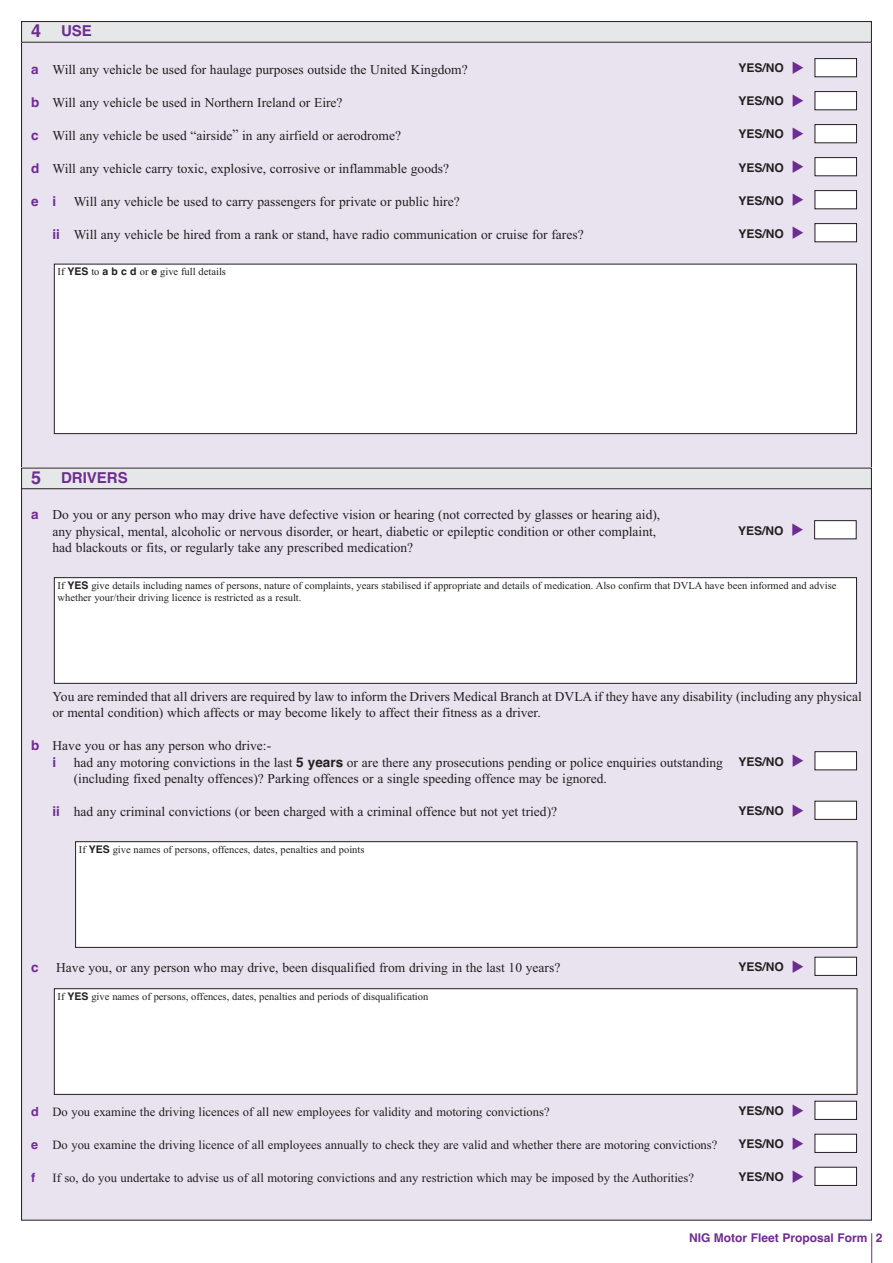
<style>
.page{position:relative;width:893px;height:1263px;background:#fff}
.page>*{position:absolute;margin:0;border:0;box-sizing:border-box;transform-origin:0 0}
.t1{font:700 15px "Helvetica";color:#6e2c91}
.t2{font:13.5px/16.5px "Times New Roman";color:#231f20}
.t3{font:700 13.5px "Helvetica";color:#6e2c91}
.t4{font:12.6px "Times New Roman";color:#231f20}
.t5{font:700 12.6px "Helvetica";color:#6e2c91}
.t6{font:700 12px "Helvetica";color:#231f20}
.t7{font:700 12px "Helvetica";color:#6e2c91}
.t8{font:10.5px/12.5px "Times New Roman";color:#231f20}
.s1{font-size:18px}
.s2{font-family:"Helvetica";font-weight:700;color:#6e2c91}
.s3{font-family:"Helvetica";font-weight:700}
</style>
<div class="page">
<div style="left:22px;top:22px;width:849px;height:1198px;background:#e9e2ef"></div>
<div style="left:22px;top:22px;width:849px;height:20px;background:#e6e7e9"></div>
<div style="left:21px;top:21px;width:851px;height:22px;border:1px solid #231f20"></div>
<div style="left:815px;top:59px;width:41px;height:18px;background:#fff"></div>
<div style="left:815px;top:58px;width:42px;height:19px;border:1px solid #231f20"></div>
<div style="left:815px;top:92px;width:41px;height:18px;background:#fff"></div>
<div style="left:815px;top:91px;width:42px;height:19px;border:1px solid #231f20"></div>
<div style="left:815px;top:125px;width:41px;height:18px;background:#fff"></div>
<div style="left:815px;top:124px;width:42px;height:19px;border:1px solid #231f20"></div>
<div style="left:815px;top:158px;width:41px;height:18px;background:#fff"></div>
<div style="left:815px;top:157px;width:42px;height:19px;border:1px solid #231f20"></div>
<div style="left:815px;top:191px;width:41px;height:18px;background:#fff"></div>
<div style="left:815px;top:190px;width:42px;height:19px;border:1px solid #231f20"></div>
<div style="left:815px;top:224px;width:41px;height:18px;background:#fff"></div>
<div style="left:815px;top:223px;width:42px;height:19px;border:1px solid #231f20"></div>
<div style="left:54px;top:264px;width:802px;height:170px;background:#fff"></div>
<div style="left:54px;top:264px;width:803px;height:170px;border:1px solid #231f20"></div>
<div style="left:815px;top:521px;width:41px;height:18px;background:#fff"></div>
<div style="left:814px;top:520px;width:42px;height:19px;border:1px solid #231f20"></div>
<div style="left:54px;top:578px;width:802px;height:105px;background:#fff"></div>
<div style="left:54px;top:577px;width:803px;height:107px;border:1px solid #231f20"></div>
<div style="left:815px;top:752px;width:41px;height:18px;background:#fff"></div>
<div style="left:815px;top:751px;width:42px;height:19px;border:1px solid #231f20"></div>
<div style="left:815px;top:801px;width:41px;height:18px;background:#fff"></div>
<div style="left:815px;top:801px;width:42px;height:19px;border:1px solid #231f20"></div>
<div style="left:76px;top:842px;width:781px;height:105px;background:#fff"></div>
<div style="left:75px;top:841px;width:782px;height:107px;border:1px solid #231f20"></div>
<div style="left:815px;top:957px;width:41px;height:18px;background:#fff"></div>
<div style="left:815px;top:957px;width:42px;height:19px;border:1px solid #231f20"></div>
<div style="left:54px;top:989px;width:803px;height:105px;background:#fff"></div>
<div style="left:54px;top:988px;width:803px;height:107px;border:1px solid #231f20"></div>
<div style="left:815px;top:1101px;width:41px;height:18px;background:#fff"></div>
<div style="left:815px;top:1101px;width:42px;height:19px;border:1px solid #231f20"></div>
<div style="left:815px;top:1134px;width:41px;height:18px;background:#fff"></div>
<div style="left:815px;top:1134px;width:42px;height:19px;border:1px solid #231f20"></div>
<div style="left:815px;top:1167px;width:41px;height:18px;background:#fff"></div>
<div style="left:815px;top:1167px;width:42px;height:19px;border:1px solid #231f20"></div>
<div style="left:22px;top:468px;width:849px;height:21px;background:#e6e7e9"></div>
<div style="left:21px;top:468px;width:851px;height:21px;border:1px solid #231f20"></div>
<hr style="left:871px;top:1233px;width:1px;height:30px;background:#6e2c91">
<p class="t1" style="left:31px;top:22px;width:62px"><span class="s1">4</span> USE</p>
<p class="t2" style="left:31px;top:61px;width:438px"><span class="s2">A</span> Will any vehicle be used for haulage purposes outside the United Kingdom?</p>
<p class="t2" style="left:31px;top:94px;width:313px"><span class="s2">B</span> Will any vehicle be used in Northern Ireland or Eire?</p>
<p class="t2" style="left:31px;top:127px;width:371px"><span class="s2">C</span> Will any vehicle be used “airside” in any airfield or aerodrome?</p>
<p class="t2" style="left:31px;top:160px;width:419px"><span class="s2">D</span> Will any vehicle carry toxic, explosive, corrosive or inflammable goods?</p>
<p class="t3" style="left:31px;top:193px;width:27px">E I</p>
<p class="t2" style="left:74px;top:193px;width:387px">Will any vehicle be used to carry passengers for private or public hire?</p>
<p class="t2" style="left:53px;top:226px;width:533px"><span class="s2">II</span> Will any vehicle be hired from a rank or stand, have radio communication or cruise for fares?</p>
<p class="t8" style="left:58px;top:265px;width:170px">If <span class="s3">YES</span> to <span class="s3">A B C D</span> or <span class="s3">E</span> give full details</p>
<p class="t1" style="left:31px;top:469px;width:98px"><span class="s1">5</span> DRIVERS</p>
<p class="t2" style="left:53px;top:506px;width:609px;text-indent:-21px"><span class="s2">A</span> Do you or any person who may drive have defective vision or hearing (not corrected by glasses or hearing aid), any physical, mental, alcoholic or nervous disorder, or heart, diabetic or epileptic condition or other complaint, had blackouts or fits, or regularly take any prescribed medication?</p>
<p class="t6" style="left:738px;top:61px;width:47px">YES/NO</p>
<p class="t6" style="left:738px;top:94px;width:47px">YES/NO</p>
<p class="t6" style="left:738px;top:127px;width:47px">YES/NO</p>
<p class="t6" style="left:738px;top:160px;width:47px">YES/NO</p>
<p class="t6" style="left:738px;top:193px;width:47px">YES/NO</p>
<p class="t6" style="left:738px;top:226px;width:47px">YES/NO</p>
<p class="t6" style="left:738px;top:523px;width:47px">YES/NO</p>
<p class="t8" style="left:58px;top:579px;width:780px">If <span class="s3">YES</span> give details including names of persons, nature of complaints, years stabilised if appropriate and details of medication. Also confirm that DVLA have been informed and advise whether your/their driving licence is restricted as a result.</p>
<p class="t2" style="left:52px;top:688px;width:811px">You are reminded that all drivers are required by law to inform the Drivers Medical Branch at DVLA if they have any disability (including any physical or mental condition) which affects or may become likely to affect their fitness as a driver.</p>
<p class="t2" style="left:31px;top:737px;width:241px"><span class="s2">B</span> Have you or has any person who drive:-</p>
<p class="t3" style="left:53px;top:754px;width:5px">I</p>
<p class="t2" style="left:74px;top:754px;width:651px">had any motoring convictions in the last <span class="s3">5 YEARS</span> or are there any prosecutions pending or police enquiries outstanding (including fixed penalty offences)? Parking offences or a single speeding offence may be ignored.</p>
<p class="t2" style="left:53px;top:803px;width:506px"><span class="s2">II</span> had any criminal convictions (or been charged with a criminal offence but not yet tried)?</p>
<p class="t6" style="left:738px;top:754px;width:47px">YES/NO</p>
<p class="t6" style="left:738px;top:804px;width:47px">YES/NO</p>
<p class="t8" style="left:79px;top:843px;width:287px">If <span class="s3">YES</span> give names of persons, offences, dates, penalties and points</p>
<p class="t3" style="left:31px;top:960px;width:9px">C</p>
<p class="t2" style="left:56px;top:959px;width:506px">Have you, or any person who may drive, been disqualified from driving in the last 10 years?</p>
<p class="t8" style="left:58px;top:990px;width:372px">If <span class="s3">YES</span> give names of persons, offences, dates, penalties and periods of disqualification</p>
<p class="t6" style="left:738px;top:960px;width:47px">YES/NO</p>
<p class="t4" style="left:31px;top:1104px;width:520px"><span class="s2">D</span> Do you examine the driving licences of all new employees for validity and motoring convictions?</p>
<p class="t4" style="left:31px;top:1137px;width:688px"><span class="s2">E</span> Do you examine the driving licence of all employees annually to check they are valid and whether there are motoring convictions?</p>
<p class="t5" style="left:31px;top:1170px;width:6px">F</p>
<p class="t4" style="left:53px;top:1170px;width:643px">If so, do you undertake to advise us of all motoring convictions and any restriction which may be imposed by the Authorities?</p>
<p class="t6" style="left:738px;top:1104px;width:47px">YES/NO</p>
<p class="t6" style="left:738px;top:1137px;width:47px">YES/NO</p>
<p class="t6" style="left:738px;top:1170px;width:47px">YES/NO</p>
<p class="t7" style="left:689px;top:1231px;width:195px">NIG MOTOR FLEET PROPOSAL FORM 2</p>
</div>
